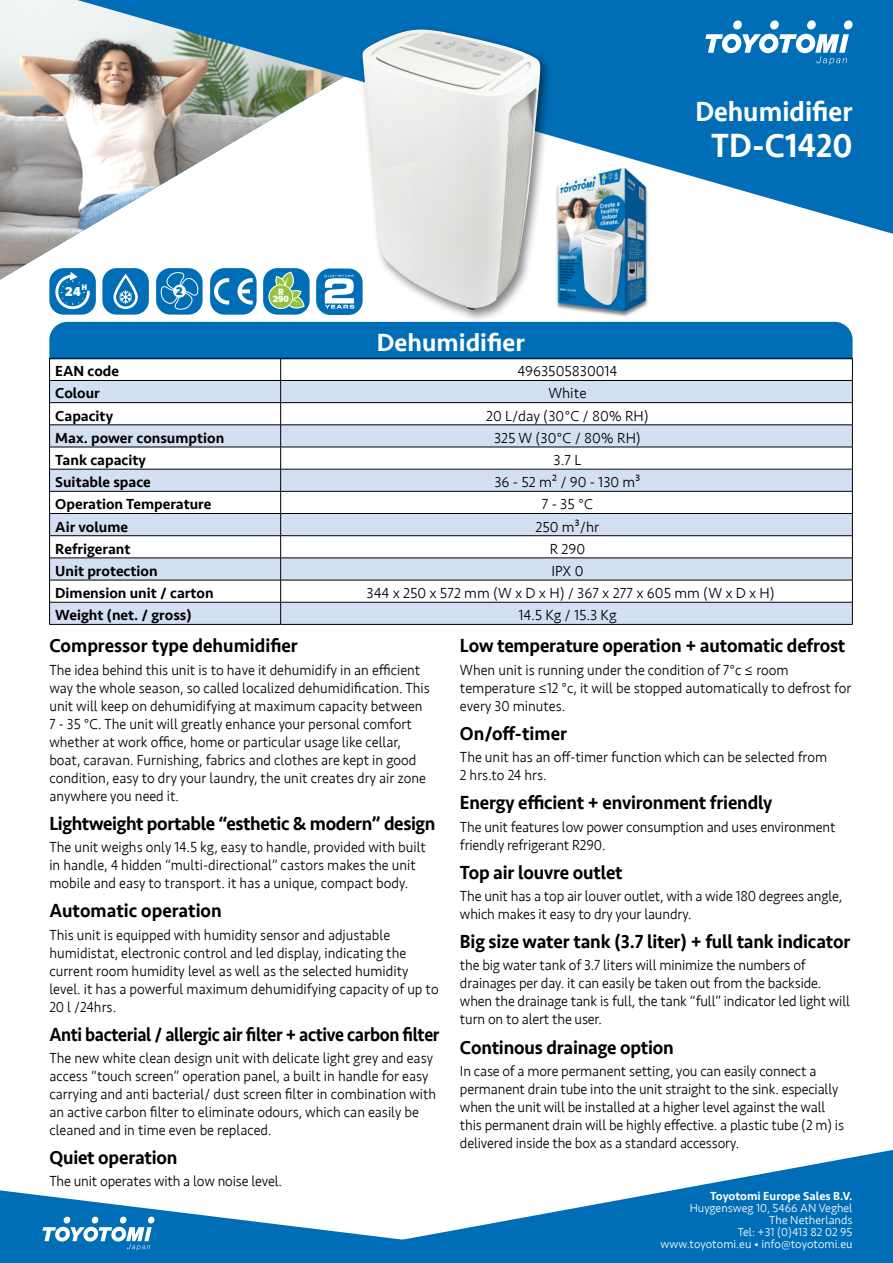
<style>
.page{position:relative;width:893px;height:1263px;background:#fff}
.page>*{position:absolute;margin:0;border:0;box-sizing:border-box;transform-origin:0 0}
.t1{font:500 34.5px "Seravek";color:#fff;scale:.95 1}
.t2{font:500 28.5px "Seravek";color:#fff;scale:.95 1}
.t3{font:500 25.5px "Seravek";color:#fff}
.t4{font:500 19.5px "Seravek";letter-spacing:-.01em;color:#000;scale:.95 1}
.t5{font:500 19.5px "Seravek";letter-spacing:-.01em;color:#000;scale:.9 1}
.t6{font:300 15px/18px "Seravek";color:#000;scale:.95 1}
.t7{font:500 15px "Seravek";color:#000}
.t8{font:300 15px "Seravek";color:#000}
.t9{font:900 13.5px "Proxima Nova Cond";color:#fff}
.t10{font:300 12px/12px "Seravek";color:#fff;text-align:right}
.t11{font:500 12px "Seravek";color:#fff}
.t12{font:900 11.7px "Proxima Nova Cond";color:#006eb6}
.t13{font:900 9.6px/7.6px "Proxima Nova Cond";color:#fff;text-align:center}
.t14{font:900 8.4px "Proxima Nova Cond";color:#fff}
</style>
<div class="page">
<img style="left:556px;top:234px;width:92px;height:83px">
<img style="left:0;top:0;width:303px;height:280px">
<svg style="left:77px;top:0;width:816px;height:234px;fill:#006eb6"></svg>
<svg style="left:593px;top:1150px;width:300px;height:113px;fill:#006eb6"></svg>
<svg style="left:0;top:1190px;width:593px;height:73px"></svg>
<div style="left:358px;top:25px;width:196px;height:298px;background:#000;opacity:.5"></div>
<img style="left:362px;top:30px;width:179px;height:280px">
<svg style="left:705px;top:20px;width:148px;height:45px"></svg>
<div style="left:210px;top:268px;width:47px;height:47px;background:#006eb6;border-radius:14px"></div>
<svg style="left:214px;top:278px;width:15px;height:27px"></svg>
<svg style="left:237px;top:278px;width:16px;height:27px"></svg>
<div style="left:263px;top:268px;width:47px;height:47px;background:#006eb6;border-radius:14px"></div>
<div style="left:268px;top:284px;width:25px;height:25px;border:2px solid #fff;border-radius:50%"></div>
<svg style="left:274px;top:270px;width:32px;height:40px"></svg>
<div style="left:270px;top:285px;width:22px;height:23px;background:#95c23d;border-radius:50%"></div>
<div style="left:49px;top:268px;width:47px;height:47px;background:#006eb6;border-radius:14px"></div>
<svg style="left:55px;top:272px;width:35px;height:37px"></svg>
<div style="left:102px;top:268px;width:47px;height:47px;background:#006eb6;border-radius:14px"></div>
<svg style="left:113px;top:274px;width:25px;height:35px"></svg>
<div style="left:156px;top:268px;width:47px;height:47px;background:#006eb6;border-radius:14px"></div>
<svg style="left:160px;top:271px;width:39px;height:40px"></svg>
<svg style="left:49px;top:322px;width:804px;height:302px"></svg>
<hr style="left:49px;top:624px;width:232px;height:1px;background:#000">
<hr style="left:281px;top:624px;width:572px;height:1px;background:#000">
<div style="left:316px;top:268px;width:47px;height:47px;background:#006eb6;border-radius:14px"></div>
<svg style="left:324px;top:274px;width:30px;height:35px"></svg>
<p class="t14" style="left:82px;top:281px;width:7px">H</p>
<p class="t9" style="left:65px;top:282px;width:17px">24</p>
<p class="t12" style="left:176px;top:283px;width:8px">2</p>
<p class="t13" style="left:273px;top:288px;width:17px">R<br>290</p>
<h3 class="t3" style="left:377px;top:326px;width:150px">Dehumidifier</h3>
<h2 class="t2" style="left:695px;top:94px;width:167px">Dehumidifier</h2>
<h1 class="t1" style="left:711px;top:124px;width:150px">TD-C1420</h1>
<p class="t7" style="left:55px;top:362px;width:65px">EAN code</p>
<p class="t8" style="left:517px;top:362px;width:102px">4963505830014</p>
<p class="t7" style="left:55px;top:384px;width:46px">Colour</p>
<p class="t8" style="left:548px;top:385px;width:40px">White</p>
<p class="t7" style="left:55px;top:406px;width:59px">Capacity</p>
<p class="t8" style="left:486px;top:407px;width:164px">20 L/day (30°C / 80% RH)</p>
<p class="t7" style="left:55px;top:428px;width:171px">Max. power consumption</p>
<p class="t8" style="left:494px;top:429px;width:148px">325 W (30°C / 80% RH)</p>
<p class="t7" style="left:55px;top:451px;width:92px">Tank capacity</p>
<p class="t8" style="left:554px;top:451px;width:29px">3.7 L</p>
<p class="t7" style="left:55px;top:473px;width:97px">Suitable space</p>
<p class="t8" style="left:494px;top:473px;width:147px">36 - 52 m² / 90 - 130 m³</p>
<p class="t7" style="left:55px;top:495px;width:158px">Operation Temperature</p>
<p class="t8" style="left:542px;top:495px;width:53px">7 - 35 °C</p>
<p class="t7" style="left:55px;top:517px;width:74px">Air volume</p>
<p class="t8" style="left:535px;top:518px;width:65px">250 m³/hr</p>
<p class="t7" style="left:55px;top:539px;width:77px">Refrigerant</p>
<p class="t8" style="left:550px;top:540px;width:37px">R 290</p>
<p class="t7" style="left:55px;top:562px;width:104px">Unit protection</p>
<p class="t8" style="left:551px;top:562px;width:33px">IPX 0</p>
<p class="t7" style="left:55px;top:584px;width:160px">Dimension unit / carton</p>
<p class="t8" style="left:367px;top:584px;width:410px">344 x 250 x 572 mm (W x D x H) / 367 x 277 x 605 mm (W x D x H)</p>
<p class="t7" style="left:55px;top:606px;width:138px">Weight (net. / gross)</p>
<p class="t8" style="left:518px;top:606px;width:100px">14.5 Kg / 15.3 Kg</p>
<h3 class="t4" style="left:49px;top:634px;width:263px">Compressor type dehumidifier</h3>
<p class="t6" style="left:49px;top:661px;width:402px">The idea behind this unit is to have it dehumidify in an efficient way the whole season, so called localized dehumidification. This unit will keep on dehumidifying at maximum capacity between 7 - 35 °C. The unit will greatly enhance your personal comfort whether at work office, home or particular usage like cellar, boat, caravan. Furnishing, fabrics and clothes are kept in good condition, easy to dry your laundry, the unit creates dry air zone anywhere you need it.</p>
<h3 class="t4" style="left:49px;top:811px;width:408px">Lightweight portable “esthetic &amp; modern” design</h3>
<p class="t6" style="left:49px;top:838px;width:398px">The unit weighs only 14.5 kg, easy to handle, provided with built in handle, 4 hidden “multi-directional” castors makes the unit mobile and easy to transport. it has a unique, compact body.</p>
<h3 class="t4" style="left:49px;top:899px;width:183px">Automatic operation</h3>
<p class="t6" style="left:49px;top:926px;width:411px">This unit is equipped with humidity sensor and adjustable humidistat, electronic control and led display, indicating the current room humidity level as well as the selected humidity level. it has a powerful maximum dehumidifying capacity of up to 20 l /24hrs.</p>
<h3 class="t5" style="left:49px;top:1022px;width:435px">Anti bacterial / allergic air filter + active carbon filter</h3>
<p class="t6" style="left:49px;top:1049px;width:409px">The new white clean design unit with delicate light grey and easy access “touch screen” operation panel, a built in handle for easy carrying and anti bacterial/ dust screen filter in combination with an active carbon filter to eliminate odours, which can easily be cleaned and in time even be replaced.</p>
<h3 class="t4" style="left:49px;top:1145px;width:136px">Quiet operation</h3>
<p class="t6" style="left:49px;top:1173px;width:246px">The unit operates with a low noise level.</p>
<h3 class="t4" style="left:460px;top:634px;width:407px">Low temperature operation + automatic defrost</h3>
<p class="t6" style="left:460px;top:661px;width:413px">When unit is running under the condition of 7°c ≤ room temperature ≤12 °c, it will be stopped automatically to defrost for every 30 minutes.</p>
<h3 class="t4" style="left:460px;top:721px;width:114px">On/off-timer</h3>
<p class="t6" style="left:460px;top:748px;width:388px">The unit has an off-timer function which can be selected from<br>2 hrs.to 24 hrs.</p>
<h3 class="t4" style="left:460px;top:791px;width:330px">Energy efficient + environment friendly</h3>
<p class="t6" style="left:460px;top:818px;width:397px">The unit features low power consumption and uses environment friendly refrigerant R290.</p>
<h3 class="t4" style="left:460px;top:860px;width:173px">Top air louvre outlet</h3>
<p class="t6" style="left:460px;top:887px;width:404px">The unit has a top air louver outlet, with a wide 180 degrees angle, which makes it easy to dry your laundry.</p>
<h3 class="t4" style="left:460px;top:929px;width:412px">Big size water tank (3.7 liter) + full tank indicator</h3>
<p class="t6" style="left:460px;top:957px;width:412px">the big water tank of 3.7 liters will minimize the numbers of drainages per day. it can easily be taken out from the backside. when the drainage tank is full, the tank “full” indicator led light will turn on to alert the user.</p>
<h3 class="t4" style="left:460px;top:1035px;width:227px">Continous drainage option</h3>
<p class="t6" style="left:460px;top:1062px;width:406px">In case of a more permanent setting, you can easily connect a permanent drain tube into the unit straight to the sink. especially when the unit will be installed at a higher level against the wall this permanent drain will be highly effective. a plastic tube (2 m) is delivered inside the box as a standard accessory.</p>
<p class="t11" style="left:710px;top:1189px;width:144px">Toyotomi Europe Sales B.V.</p>
<p class="t10" style="left:660px;top:1202px;width:194px">Huygensweg 10, 5466 AN Veghel<br>The Netherlands<br>Tel: +31 (0)413 82 02 95 www.toyotomi.eu • info@toyotomi.eu</p>
</div>
